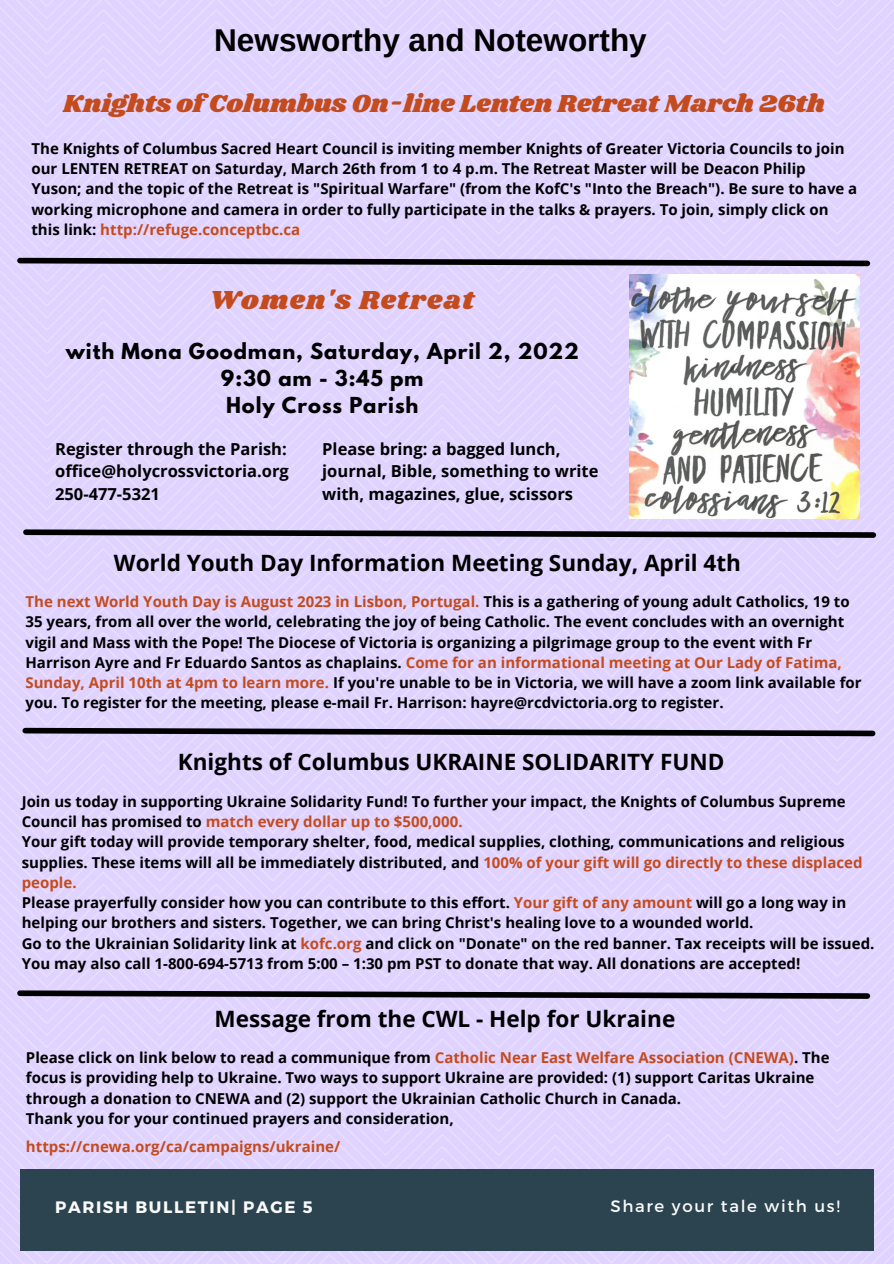
<style>
.page{position:relative;width:894px;height:1264px;background:#fff}
.page>*{position:absolute;margin:0;border:0;box-sizing:border-box;transform-origin:0 0}
.t1{font:700 31.5px "Arimo";color:#000}
.t2{font:27px "Shrikhand";letter-spacing:.045em;color:#c44b1e}
.t3{font:25.5px "Shrikhand";color:#c44b1e}
.t4{font:700 22.5px "Open Sans";color:#000}
.t5{font:700 19.5px "League Spartan";letter-spacing:.045em;color:#000}
.t6{font:700 16.5px/22.5px "Open Sans";color:#000}
.t7{font:700 16.5px "Montserrat";letter-spacing:.1em;color:#fafafa}
.t8{font:16.5px "Montserrat";letter-spacing:.1em;color:#fafafa}
.t9{font:700 15px/20.2px "Open Sans";color:#000}
.t10{font:700 15px "Open Sans";color:#c44b1e}
.s1{color:#c44b1e}
</style>
<div class="page">
<img style="left:0;top:0;width:893px;height:1263px">
<div style="left:20px;top:1169px;width:853px;height:81px;background:#2c4450"></div>
<svg style="left:14px;top:255px;width:858px;height:14px;background:#877f99"></svg>
<svg style="left:20px;top:526px;width:858px;height:14px;background:#877f99"></svg>
<svg style="left:20px;top:725px;width:858px;height:14px;background:#877f99"></svg>
<svg style="left:14px;top:987px;width:858px;height:14px;background:#877f99"></svg>
<img style="left:629px;top:274px;width:230px;height:244px">
<p class="t1" style="left:214px;top:22px;width:434px">Newsworthy and Noteworthy</p>
<p class="t3" style="left:63px;top:85px;width:763px">Knights of Columbus On-line Lenten Retreat March 26th</p>
<p class="t9" style="left:31px;top:138px;width:827px">The Knights of Columbus Sacred Heart Council is inviting member Knights of Greater Victoria Councils to join our LENTEN RETREAT on Saturday, March 26th from 1 to 4 p.m. The Retreat Master will be Deacon Philip Yuson; and the topic of the Retreat is "Spiritual Warfare" (from the KofC's "Into the Breach"). Be sure to have a working microphone and camera in order to fully participate in the talks &amp; prayers. To join, simply click on this link: <span class="s1">http://refuge.conceptbc.ca</span></p>
<p class="t2" style="left:209px;top:282px;width:266px">Women's Retreat</p>
<p class="t5" style="left:66px;top:341px;width:514px">with Mona Goodman, Saturday, April 2, 2022</p>
<p class="t5" style="left:221px;top:368px;width:204px">9:30 am - 3:45 pm</p>
<p class="t5" style="left:226px;top:395px;width:194px">Holy Cross Parish</p>
<p class="t6" style="left:55px;top:437px;width:233px">Register through the Parish:</p>
<p class="t6" style="left:55px;top:459px;width:235px">office@holycrossvictoria.org</p>
<p class="t6" style="left:55px;top:482px;width:106px">250-477-5321</p>
<p class="t6" style="left:322px;top:437px;width:278px">Please bring: a bagged lunch, journal, Bible, something to write with, magazines, glue, scissors</p>
<p class="t4" style="left:114px;top:546px;width:628px">World Youth Day Information Meeting Sunday, April 4th</p>
<p class="t9" style="left:25px;top:591px;width:837px"><span class="s1">The next World Youth Day is August 2023 in Lisbon, Portugal.</span> This is a gathering of young adult Catholics, 19 to 35 years, from all over the world, celebrating the joy of being Catholic. The event concludes with an overnight vigil and Mass with the Pope! The Diocese of Victoria is organizing a pilgrimage group to the event with Fr Harrison Ayre and Fr Eduardo Santos as chaplains. <span class="s1">Come for an informational meeting at Our Lady of Fatima, Sunday, April 10th at 4pm to learn more.</span> If you're unable to be in Victoria, we will have a zoom link available for you. To register for the meeting, please e-mail Fr. Harrison: hayre@rcdvictoria.org to register.</p>
<p class="t4" style="left:178px;top:746px;width:548px">Knights of Columbus UKRAINE SOLIDARITY FUND</p>
<p class="t9" style="left:22px;top:790px;width:825px">Join us today in supporting Ukraine Solidarity Fund! To further your impact, the Knights of Columbus Supreme<br>Council has promised to <span class="s1">match every dollar up to $500,000.</span></p>
<p class="t9" style="left:22px;top:831px;width:842px">Your gift today will provide temporary shelter, food, medical supplies, clothing, communications and religious supplies. These items will all be immediately distributed, and <span class="s1">100% of your gift will go directly to these displaced people.</span></p>
<p class="t9" style="left:22px;top:892px;width:825px">Please prayerfully consider how you can contribute to this effort. <span class="s1">Your gift of any amount</span> will go a long way in helping our brothers and sisters. Together, we can bring Christ's healing love to a wounded world.</p>
<p class="t9" style="left:22px;top:932px;width:854px">Go to the Ukrainian Solidarity link at <span class="s1">kofc.org</span> and click on "Donate" on the red banner. Tax receipts will be issued.<br>You may also call 1-800-694-5713 from 5:00 – 1:30 pm PST to donate that way. All donations are accepted!</p>
<p class="t4" style="left:214px;top:1003px;width:462px">Message from the CWL - Help for Ukraine</p>
<p class="t9" style="left:26px;top:1047px;width:804px">Please click on link below to read a communique from <span class="s1">Catholic Near East Welfare Association (CNEWA)</span>. The focus is providing help to Ukraine. Two ways to support Ukraine are provided: (1) support Caritas Ukraine through a donation to CNEWA and (2) support the Ukrainian Catholic Church in Canada.</p>
<p class="t9" style="left:26px;top:1108px;width:429px">Thank you for your continued prayers and consideration,</p>
<p class="t10" style="left:26px;top:1135px;width:316px">https://cnewa.org/ca/campaigns/ukraine/</p>
<p class="t7" style="left:55px;top:1196px;width:259px">PARISH BULLETIN| PAGE 5</p>
<p class="t8" style="left:610px;top:1195px;width:231px">Share your tale with us!</p>
</div>
